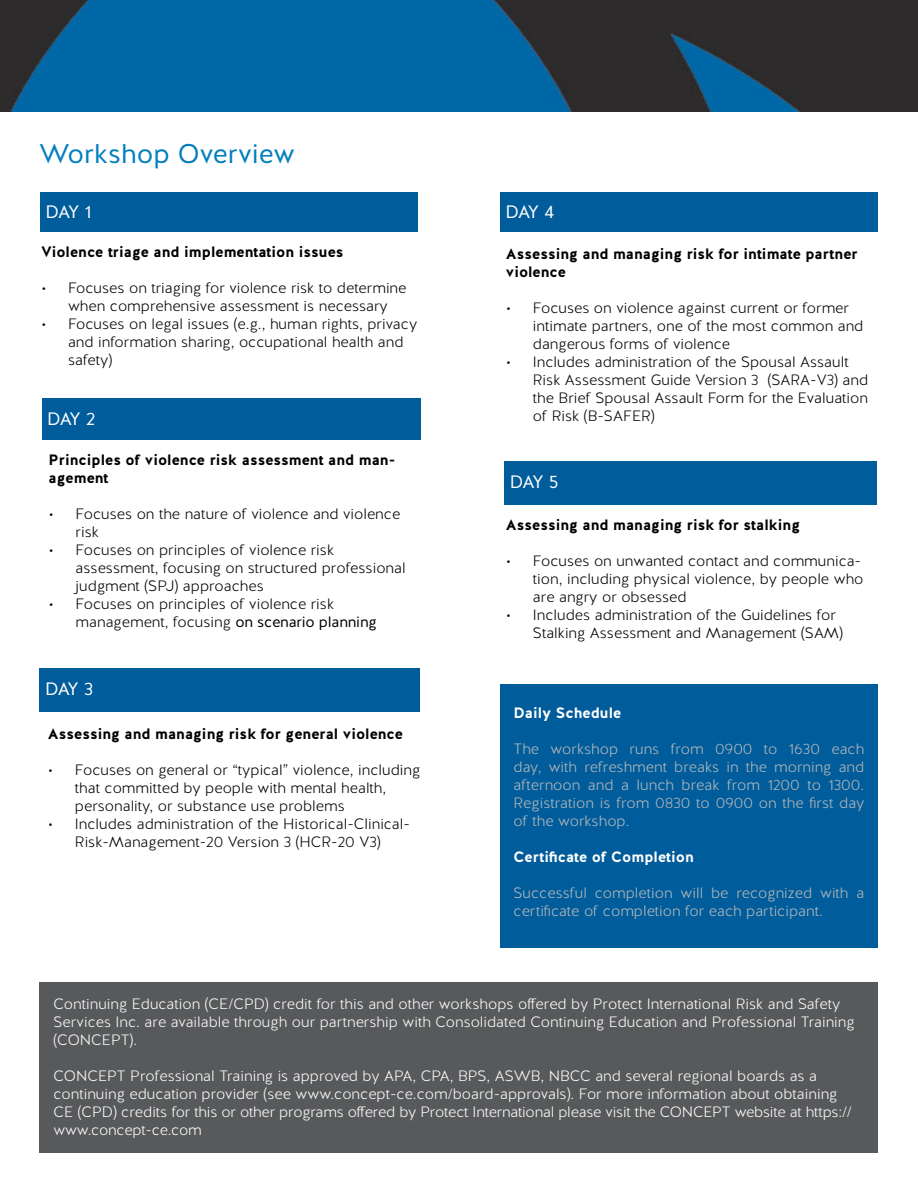
<style>
.page{position:relative;width:918px;height:1188px;background:#fff}
.page>*{position:absolute;margin:0;border:0;box-sizing:border-box;transform-origin:0 0}
.t1{font:27px "Halis GR";color:#007ebe}
.t2{font:18px "Halis GR";letter-spacing:-.09em;color:#fff}
.t3{font:300 15px/18px "Halis GR";color:#000}
.t4{font:300 15px/18px "Halis GR";color:#fff}
.t5{font:300 15px/18px "Halis GR";color:#b8babc;text-align:justify}
.t6{font:700 15px/18px "Halis GR";color:#000}
.t7{font:700 15px "Halis GR";color:#fff}
.s1{font-weight:400}
</style>
<div class="page">
<div style="left:40px;top:192px;width:378px;height:40px;background:#005c9a"></div>
<div style="left:42px;top:398px;width:378px;height:42px;background:#005c9a"></div>
<div style="left:40px;top:668px;width:380px;height:44px;background:#005c9a"></div>
<div style="left:500px;top:192px;width:378px;height:40px;background:#005c9a"></div>
<div style="left:504px;top:461px;width:373px;height:44px;background:#005c9a"></div>
<div style="left:40px;top:982px;width:838px;height:171px;background:#58595b"></div>
<div style="left:500px;top:684px;width:378px;height:264px;background:#005c9a"></div>
<img style="left:0;top:0;width:918px;height:111px">
<h1 class="t1" style="left:39px;top:137px;width:258px">Workshop Overview</h1>
<p class="t2" style="left:46px;top:201px;width:47px">DAY 1</p>
<p class="t6" style="left:41px;top:243px;width:304px">Violence triage and implementation issues</p>
<p class="t3" style="left:41px;top:280px;width:367px;text-align:center">• Focuses on triaging for violence risk to determine when comprehensive assessment is necessary</p>
<p class="t3" style="left:68px;top:316px;width:351px;text-indent:-27px">• Focuses on legal issues (e.g., human rights, privacy and information sharing, occupational health and safety)</p>
<p class="t2" style="left:47px;top:407px;width:50px">DAY 2</p>
<p class="t6" style="left:49px;top:451px;width:348px">Principles of violence risk assessment and man&shy;agement</p>
<p class="t3" style="left:76px;top:505px;width:326px;text-indent:-27px">• Focuses on the nature of violence and violence risk</p>
<p class="t3" style="left:76px;top:541px;width:332px;text-indent:-27px">• Focuses on principles of violence risk assessment, focusing on structured professional judgment (SPJ) approaches</p>
<p class="t3" style="left:76px;top:595px;width:303px;text-indent:-27px">• Focuses on principles of violence risk management, focusing <span class="s1">on scenario planning</span></p>
<p class="t2" style="left:45px;top:677px;width:50px">DAY 3</p>
<p class="t6" style="left:48px;top:725px;width:357px">Assessing and managing risk for general violence</p>
<p class="t3" style="left:75px;top:762px;width:347px;text-indent:-27px">• Focuses on general or “typical” violence, including that committed by people with mental health, personality, or substance use problems</p>
<p class="t3" style="left:48px;top:816px;width:364px;text-align:center">• Includes administration of the Historical-Clinical-<br>Risk-Management-20 Version 3 (HCR-20 V3)</p>
<p class="t2" style="left:505px;top:201px;width:50px">DAY 4</p>
<p class="t6" style="left:506px;top:245px;width:353px">Assessing and managing risk for intimate partner violence</p>
<p class="t3" style="left:533px;top:299px;width:332px;text-indent:-27px">• Focuses on violence against current or former intimate partners, one of the most common and dangerous forms of violence</p>
<p class="t3" style="left:533px;top:353px;width:337px;text-indent:-27px">• Includes administration of the Spousal Assault Risk Assessment Guide Version 3 (SARA-V3) and the Brief Spousal Assault Form for the Evaluation of Risk (B-SAFER)</p>
<p class="t2" style="left:510px;top:470px;width:50px">DAY 5</p>
<p class="t6" style="left:506px;top:517px;width:296px">Assessing and managing risk for stalking</p>
<p class="t3" style="left:533px;top:553px;width:332px;text-indent:-27px">• Focuses on unwanted contact and communica&shy;tion, including physical violence, by people who are angry or obsessed</p>
<p class="t3" style="left:533px;top:607px;width:311px;text-indent:-27px">• Includes administration of the Guidelines for<br>Stalking Assessment and Management (SAM)</p>
<p class="t7" style="left:514px;top:703px;width:109px">Daily Schedule</p>
<p class="t5" style="left:514px;top:740px;width:352px">The workshop runs from 0900 to 1630 each day, with refreshment breaks in the morning and afternoon and a lunch break from 1200 to 1300.<br>Registration is from 0830 to 0900 on the first day of the workshop.</p>
<p class="t7" style="left:514px;top:847px;width:182px">Certificate of Completion</p>
<p class="t5" style="left:514px;top:884px;width:352px">Successful completion will be recognized with a certificate of completion for each participant.</p>
<p class="t4" style="left:53px;top:995px;width:803px">Continuing Education (CE/CPD) credit for this and other workshops offered by Protect International Risk and Safety<br>Services Inc. are available through our partnership with Consolidated Continuing Education and Professional Training (CONCEPT).</p>
<p class="t4" style="left:53px;top:1067px;width:800px">CONCEPT Professional Training is approved by APA, CPA, BPS, ASWB, NBCC and several regional boards as a continuing education provider (see www.concept-ce.com/board-approvals). For more information about obtaining CE (CPD) credits for this or other programs offered by Protect International please visit the CONCEPT website at https:// www.concept-ce.com</p>
</div>
